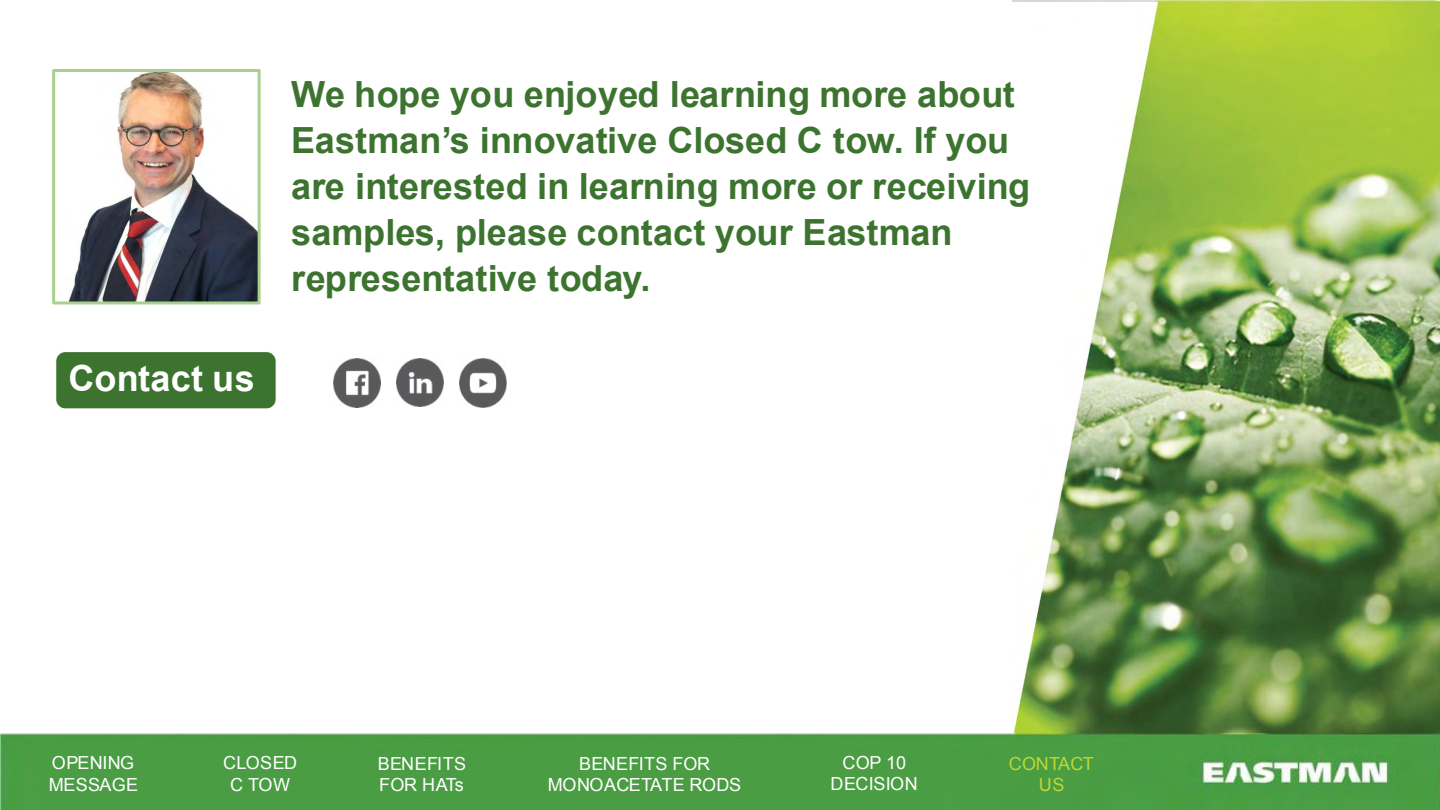
<style>
.page{position:relative;width:1440px;height:810px;background:#fff}
.page>*{position:absolute;margin:0;border:0;box-sizing:border-box;transform-origin:0 0}
.t1{font:700 36.08px "Arial";letter-spacing:.005em;color:#3c732f}
.t2{font:700 36px/46.2px "Arial";letter-spacing:.005em;color:#3c732f}
.t3{font:700 36px "Arial";letter-spacing:.005em;color:#fff}
.t4{font:18px/21.4px "Arial";letter-spacing:.015em;color:#fff;text-align:center}
.t5{font:18px/21.4px "Arial";letter-spacing:.02em;color:#bed732;text-align:center}
</style>
<div class="page">
<img style="left:0;top:732px;width:1440px;height:78px">
<img style="left:1013px;top:0;width:427px;height:732px">
<div style="left:55px;top:351px;width:222px;height:59px;background:#3c732f;border:1px solid #fff;border-radius:10px"></div>
<img style="left:333px;top:359px;width:47px;height:48px">
<img style="left:396px;top:359px;width:47px;height:47px">
<img style="left:459px;top:359px;width:47px;height:48px">
<img style="left:68px;top:73px;width:189px;height:228px">
<div style="left:52px;top:69px;width:209px;height:236px;border:3px solid #a9d18e"></div>
<p class="t3" style="left:69px;top:355px;width:188px">Contact us</p>
<p class="t1" style="left:291px;top:70px;width:725px">We hope you enjoyed learning more about</p>
<p class="t2" style="left:291px;top:118px;width:741px">Eastman’s innovative Closed C tow. If you are interested in learning more or receiving</p>
<p class="t1" style="left:291px;top:209px;width:663px">samples, please contact your Eastman</p>
<p class="t2" style="left:291px;top:257px;width:361px">representative today.</p>
<p class="t4" style="left:49px;top:752px;width:91px;text-align:left">OPENING<br>MESSAGE</p>
<p class="t4" style="left:223px;top:752px;width:75px">CLOSED<br>C TOW</p>
<p class="t4" style="left:378px;top:753px;width:90px;text-align:left">BENEFITS<br>FOR HATs</p>
<p class="t4" style="left:548px;top:753px;width:195px">BENEFITS FOR<br>MONOACETATE RODS</p>
<p class="t4" style="left:831px;top:752px;width:89px">COP 10<br>DECISION</p>
<p class="t5" style="left:1009px;top:753px;width:87px">CONTACT<br>US</p>
</div>
